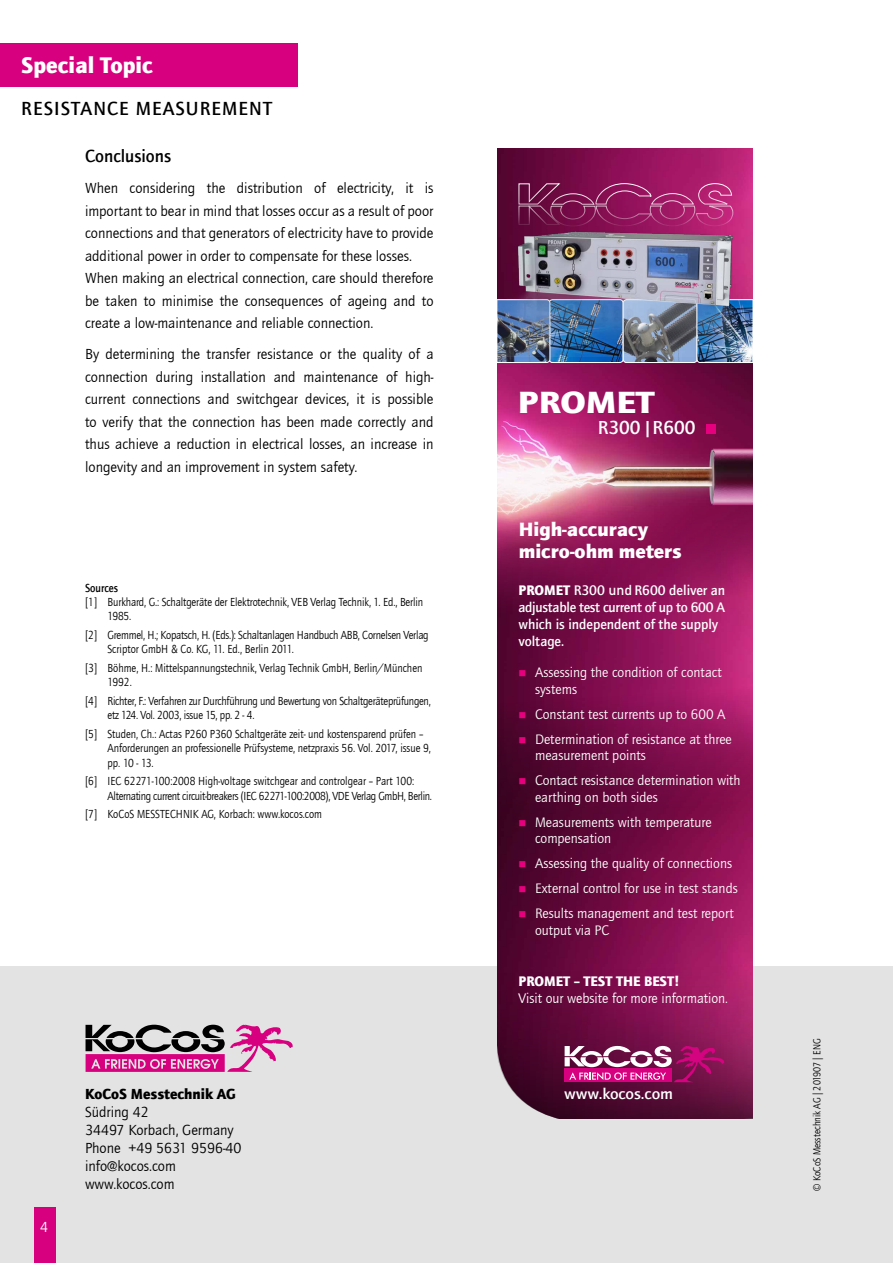
<style>
.page{position:relative;width:893px;height:1263px;background:#fff}
.page>*{position:absolute;margin:0;border:0;box-sizing:border-box;transform-origin:0 0}
.t1{font:900 55.65px "Quay Sans ITC Com";color:#e6007d;scale:1.19 1}
.t2{font:900 31.65px "Quay Sans ITC Com";color:#fff;scale:1.19 1}
.t3{font:900 23.25px "Quay Sans ITC Com";color:#fff}
.t4{font:900 19.8px/22.5px "Quay Sans ITC Com";color:#fff;scale:1.05 1}
.t5{font:500 19.5px "Quay Sans ITC Com";letter-spacing:.055em;color:#000}
.t6{font:700 19.5px "Quay Itc T";color:#fff}
.t7{font:500 18px "Quay Sans ITC Com";color:#000}
.t8{font:500 15.6px "Quay Sans ITC Com";color:#fff;scale:1.11 1}
.t9{font:15px/22.5px "Quay Sans ITC Com";color:#000}
.t10{font:900 15px "Quay Sans ITC Com";color:#000}
.t11{font:15px "Quay Sans ITC Com";color:#fff}
.t12{font:14.25px/16.5px "Quay Itc T";color:#fff}
.t13{font:500 14.25px/17.1px "Quay Sans ITC Com";color:#fff}
.t14{font:14.25px "Quay Sans ITC Com";color:#fff}
.t15{font:900 14.25px "Quay Sans ITC Com";color:#fff}
.t16{font:12px/14.4px "Quay Sans ITC Com";letter-spacing:-.01em;color:#000;scale:.9 1}
.t17{font:12px/14.4px "Quay Sans ITC Com";letter-spacing:-.03em;color:#000;scale:.9 1}
.t18{font:500 12px "Quay Sans ITC Com";color:#000;scale:.9 1}
.t19{font:10.5px "Quay Sans ITC Com";color:#000;scale:.9 1}
.s1{font-weight:900}
.s2{font-family:"Bahnschrift";font-weight:400}
.s3{color:#e6007d}
</style>
<div class="page">
<div style="left:0;top:967px;width:893px;height:296px;background:#e3e3e3"></div>
<div style="left:0;top:43px;width:298px;height:43px;background:#d7007e"></div>
<svg style="left:86px;top:1024px;width:207px;height:48px"></svg>
<img style="left:497px;top:362px;width:255px;height:87px">
<img style="left:497px;top:449px;width:255px;height:176px">
<img style="left:497px;top:149px;width:255px;height:47px">
<img style="left:551px;top:356px;width:73px;height:6px">
<div style="left:549px;top:299px;width:75px;height:64px;border:1px solid #fff;border-radius:3px"></div>
<svg style="left:623px;top:300px;width:74px;height:62px"></svg>
<div style="left:623px;top:299px;width:74px;height:64px;border:1px solid #fff;border-radius:3px"></div>
<svg style="left:696px;top:356px;width:56px;height:7px"></svg>
<svg style="left:497px;top:356px;width:53px;height:7px"></svg>
<img style="left:497px;top:625px;width:255px;height:261px">
<svg style="left:497px;top:886px;width:255px;height:232px;background:#731247"></svg>
<svg style="left:565px;top:1046px;width:159px;height:36px;background:#ae3f7f"></svg>
<svg style="left:518px;top:183px;width:215px;height:13px;background:#992967"></svg>
<img style="left:497px;top:196px;width:255px;height:160px">
<div style="left:34px;top:1208px;width:21px;height:55px;background:#d7007e"></div>
<h3 class="t3" style="left:21px;top:50px;width:133px">Special Topic</h3>
<h3 class="t5" style="left:21px;top:97px;width:252px">RESISTANCE MEASUREMENT</h3>
<p class="t7" style="left:85px;top:145px;width:87px">Conclusions</p>
<p class="t9" style="left:85px;top:177px;width:350px">When considering the distribution of electricity, it is important to bear in mind that losses occur as a result of poor connections and that generators of electricity have to provide additional power in order to compensate for these losses.<br>When making an electrical connection, care should therefore be taken to minimise the consequences of ageing and to create a low-maintenance and reliable connection.</p>
<p class="t9" style="left:85px;top:343px;width:350px;text-align:justify">By determining the transfer resistance or the quality of a connection during installation and maintenance of high&shy;current connections and switchgear devices, it is possible to verify that the connection has been made correctly and thus achieve a reduction in electrical losses, an increase in longevity and an improvement in system safety.</p>
<p class="t18" style="left:85px;top:581px;width:38px">Sources</p>
<p class="t16" style="left:108px;top:594px;width:352px;text-indent:-22px">[1] Burkhard, G.: Schaltgeräte der Elektrotechnik, VEB Verlag Technik, 1. Ed., Berlin<br>1985.</p>
<p class="t16" style="left:108px;top:627px;width:358px;text-indent:-22px">[2] Gremmel, H.; Kopatsch, H. (Eds.): Schaltanlagen Handbuch ABB, Cornelsen Verlag<br>Scriptor GmbH &amp; Co. KG, 11. Ed., Berlin 2011.</p>
<p class="t16" style="left:108px;top:660px;width:351px;text-indent:-22px">[3] Böhme, H.: Mittelspannungstechnik, Verlag Technik GmbH, Berlin/München<br>1992.</p>
<p class="t16" style="left:108px;top:693px;width:361px;text-indent:-22px">[4] Richter, F.: Verfahren zur Durchführung und Bewertung von Schaltgeräteprüfungen, etz 124. Vol. 2003, issue 15, pp. 2 - 4.</p>
<p class="t16" style="left:108px;top:726px;width:361px;text-indent:-22px">[5] Studen, Ch.: Actas P260 P360 Schaltgeräte zeit- und kostensparend prüfen –<br>Anforderungen an professionelle Prüfsysteme, netzpraxis 56. Vol. 2017, issue 9, pp. 10 - 13.</p>
<p class="t17" style="left:108px;top:774px;width:362px;text-indent:-22px">[6] IEC 62271-100:2008 High-voltage switchgear and controlgear – Part 100:<br>Alternating current circuit-breakers (IEC 62271-100:2008), VDE Verlag GmbH, Berlin.</p>
<p class="t16" style="left:85px;top:806px;width:265px">[7] KoCoS MESSTECHNIK AG, Korbach: www.kocos.com</p>
<p class="t11" style="left:40px;top:1218px;width:9px">4</p>
<p class="t10" style="left:85px;top:1084px;width:152px">KoCoS Messtechnik AG</p>
<p class="t9" style="left:85px;top:1103px;width:158px;line-height:18px">Südring 42<br>34497 Korbach, Germany<br>Phone +49 5631 9596-40 info@kocos.com www.kocos.com</p>
<h2 class="t2" style="left:518px;top:382px;width:116px">PROMET</h2>
<h3 class="t6" style="left:598px;top:416px;width:99px">R300|R600</h3>
<h1 class="t1" style="left:702px;top:379px;width:15px">.</h1>
<h3 class="t4" style="left:519px;top:517px;width:157px">High-accuracy micro-ohm meters</h3>
<p class="t13" style="left:518px;top:581px;width:208px"><span class="s1">PROMET</span> R300 <span class="s2">und</span> R600 deliver an adjustable test current of up to 600 A which is independent of the supply voltage.</p>
<p class="t12" style="left:535px;top:664px;width:188px;text-indent:-17px"><span class="s3">■</span> Assessing the condition of contact systems</p>
<p class="t12" style="left:518px;top:705px;width:209px"><span class="s3">■</span> Constant test currents up to 600 A</p>
<p class="t12" style="left:535px;top:730px;width:198px;text-indent:-17px"><span class="s3">■</span> Determination of resistance at three measurement points</p>
<p class="t12" style="left:535px;top:772px;width:207px;text-indent:-17px"><span class="s3">■</span> Contact resistance determination with earthing on both sides</p>
<p class="t12" style="left:535px;top:813px;width:178px;text-indent:-17px"><span class="s3">■</span> Measurements with temperature compensation</p>
<p class="t12" style="left:518px;top:855px;width:215px"><span class="s3">■</span> Assessing the quality of connections</p>
<p class="t12" style="left:518px;top:880px;width:221px"><span class="s3">■</span> External control for use in test stands</p>
<p class="t12" style="left:535px;top:905px;width:200px;text-indent:-17px"><span class="s3">■</span> Results management and test report output via PC</p>
<p class="t15" style="left:518px;top:972px;width:163px">PROMET – TEST THE BEST!</p>
<p class="t14" style="left:518px;top:990px;width:211px">Visit our website for more information.</p>
<p class="t8" style="left:564px;top:1084px;width:100px">www.kocos.com</p>
<p class="t19" style="left:811px;top:1191px;width:170px;rotate:-90deg">© KoCoS Messtechnik AG | 201907 | ENG</p>
</div>
